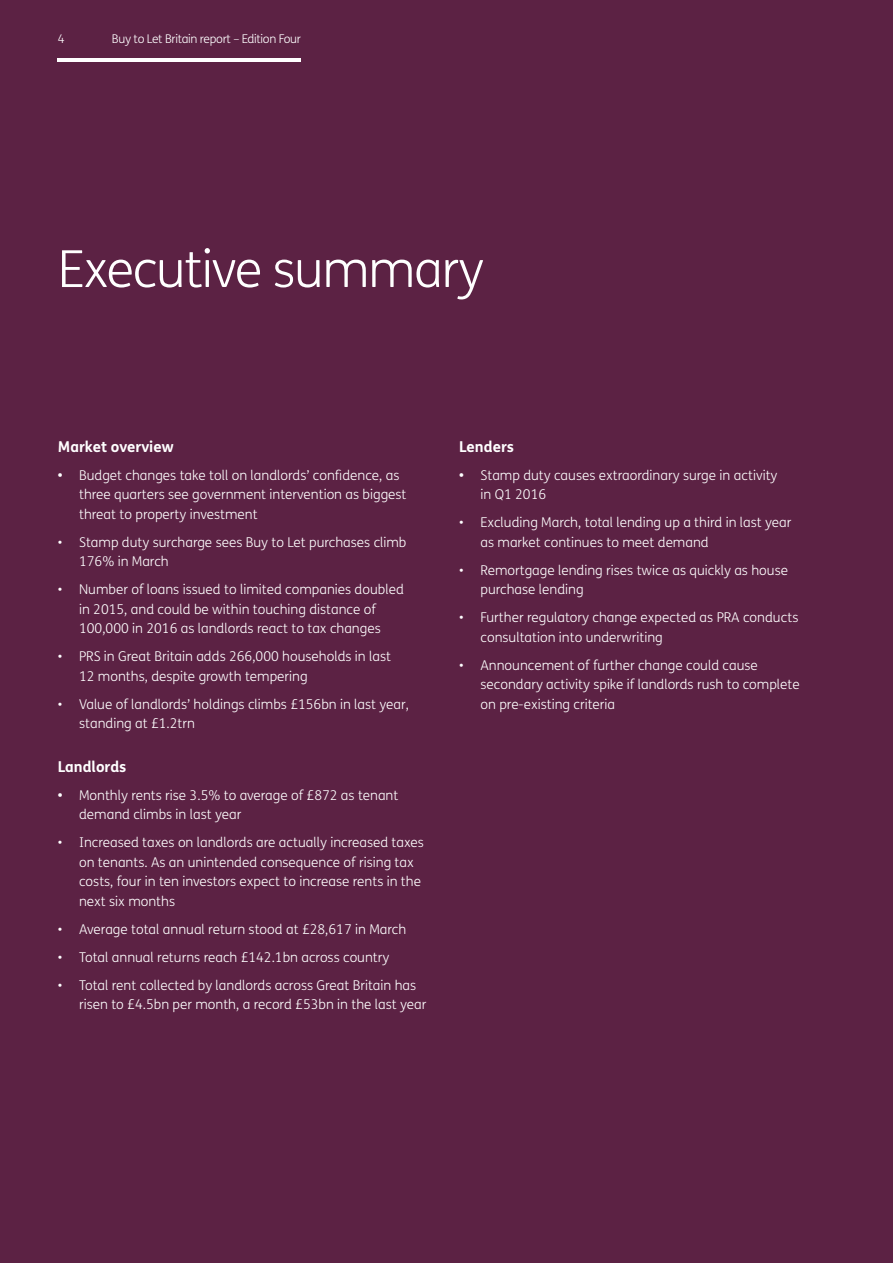
<style>
.page{position:relative;width:893px;height:1263px;background:#5c2244}
.page>*{position:absolute;margin:0;border:0;box-sizing:border-box;transform-origin:0 0}
.t1{font:300 51px "FS Me";letter-spacing:-.025em;color:#fff}
.t2{font:700 15px "FS Me";color:#fff}
.t3{font:300 13.5px/19.5px "FS Me";color:#fff}
.t4{font:300 12px "FS Me";letter-spacing:-.025em;color:#fff}
.s1{font-weight:700}
</style>
<div class="page">
<hr style="left:58px;top:58px;width:243px;height:4px;background:#fff">
<p class="t4" style="left:58px;top:31px;width:8px">4</p>
<p class="t4" style="left:112px;top:31px;width:191px">Buy to Let Britain report – Edition Four</p>
<h1 class="t1" style="left:58px;top:234px;width:428px">Executive summary</h1>
<p class="t2" style="left:58px;top:435px;width:117px">Market overview</p>
<p class="t3" style="left:79px;top:465px;width:329px;text-indent:-21px"><span class="s1">•</span> Budget changes take toll on landlords’ confidence, as three quarters see government intervention as biggest threat to property investment</p>
<p class="t3" style="left:79px;top:532px;width:329px;text-indent:-21px">• Stamp duty surcharge sees Buy to Let purchases climb<br>176% in March</p>
<p class="t3" style="left:58px;top:579px;width:348px;text-align:center">• Number of loans issued to limited companies doubled in 2015, and could be within touching distance of<br>100,000 in 2016 as landlords react to tax changes</p>
<p class="t3" style="left:79px;top:646px;width:313px;text-indent:-21px">• PRS in Great Britain adds 266,000 households in last<br>12 months, despite growth tempering</p>
<p class="t3" style="left:79px;top:694px;width:331px;text-indent:-21px">• Value of landlords’ holdings climbs £156bn in last year, standing at £1.2trn</p>
<p class="t2" style="left:58px;top:755px;width:70px">Landlords</p>
<p class="t3" style="left:79px;top:785px;width:321px;text-indent:-21px"><span class="s1">•</span> Monthly rents rise 3.5% to average of £872 as tenant demand climbs in last year</p>
<p class="t3" style="left:79px;top:832px;width:346px;text-indent:-21px">• Increased taxes on landlords are actually increased taxes on tenants. As an unintended consequence of rising tax costs, four in ten investors expect to increase rents in the next six months</p>
<p class="t3" style="left:58px;top:919px;width:350px">• Average total annual return stood at £28,617 in March</p>
<p class="t3" style="left:58px;top:947px;width:333px">• Total annual returns reach £142.1bn across country</p>
<p class="t3" style="left:79px;top:975px;width:349px;text-indent:-21px">• Total rent collected by landlords across Great Britain has risen to £4.5bn per month, a record £53bn in the last year</p>
<p class="t2" style="left:459px;top:435px;width:56px">Lenders</p>
<p class="t3" style="left:480px;top:465px;width:298px;text-indent:-21px"><span class="s1">•</span> Stamp duty causes extraordinary surge in activity in Q1 2016</p>
<p class="t3" style="left:480px;top:512px;width:312px;text-indent:-21px">• Excluding March, total lending up a third in last year as market continues to meet demand</p>
<p class="t3" style="left:480px;top:560px;width:309px;text-indent:-21px">• Remortgage lending rises twice as quickly as house purchase lending</p>
<p class="t3" style="left:480px;top:607px;width:319px;text-indent:-21px">• Further regulatory change expected as PRA conducts consultation into underwriting</p>
<p class="t3" style="left:480px;top:655px;width:321px;text-indent:-21px">• Announcement of further change could cause secondary activity spike if landlords rush to complete on pre-existing criteria</p>
</div>
